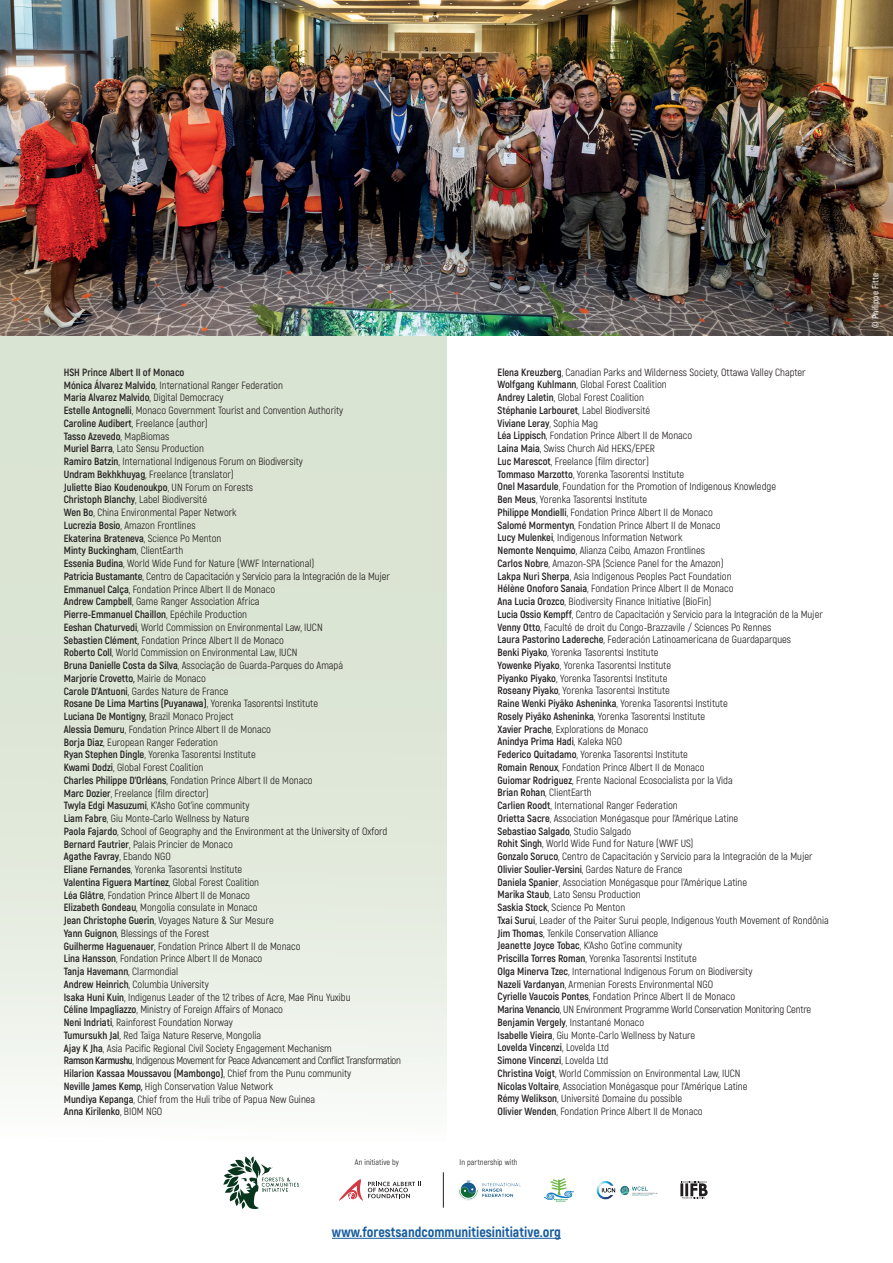
<style>
.page{position:relative;width:893px;height:1263px;background:#fff}
.page>*{position:absolute;margin:0;border:0;box-sizing:border-box;transform-origin:0 0}
.t1{font:800 14.25px "Akrobat";color:#175d9e}
.t2{font:10.5px/12.8px "Akrobat";color:#231f20}
.t3{font:600 9px "Akrobat";letter-spacing:.025em;color:#fff}
.t4{font:8.1px "Akrobat";letter-spacing:.01em;color:#231f20}
.s1{font-weight:700}
.s2{font-weight:600}
</style>
<div class="page">
<div style="left:0;top:336px;width:446px;height:806px;background:linear-gradient(to bottom,#d3dfca,#f1f5ef)"></div>
<img style="left:0;top:0;width:893px;height:336px">
<svg style="left:339px;top:1179px;width:82px;height:22px"></svg>
<hr style="left:443px;top:1172px;width:1px;height:36px;background:#231f20">
<svg style="left:544px;top:1178px;width:30px;height:24px"></svg>
<svg style="left:680px;top:1181px;width:28px;height:18px"></svg>
<img style="left:458px;top:1180px;width:63px;height:21px">
<img style="left:597px;top:1181px;width:61px;height:18px">
<svg style="left:223px;top:1156px;width:76px;height:53px"></svg>
<hr style="left:332px;top:1238px;width:229px;height:1px;background:#175d9e">
<p class="t2" style="left:64px;top:366px;width:339px"><span class="s1">HSH Prince Albert II of Monaco<br>Mónica Álvarez Malvido</span>, International Ranger Federation<br><span class="s1">Maria Alvarez Malvido</span>, Digital Democracy<br><span class="s1">Estelle Antognelli</span>, Monaco Government Tourist and Convention Authority<br><span class="s1">Caroline Audibert</span>, Freelance (author)<br><span class="s1">Tasso Azevedo</span>, MapBiomas<br><span class="s1">Muriel Barra</span>, Lato Sensu Production<br><span class="s1">Ramiro Batzin</span>, International Indigenous Forum on Biodiversity<br><span class="s1">Undram Bekhkhuyag</span>, Freelance (translator)<br><span class="s1">Juliette Biao Koudenoukpo</span>, UN Forum on Forests<br><span class="s1">Christoph Blanchy</span>, Label Biodiversité<br><span class="s1">Wen Bo</span>, China Environmental Paper Network<br><span class="s1">Lucrezia Bosio</span>, Amazon Frontlines<br><span class="s1">Ekaterina Brateneva</span>, Science Po Menton<br><span class="s1">Minty Buckingham</span>, ClientEarth<br><span class="s1">Essenia Budina</span>, World Wide Fund for Nature (WWF International)<br><span class="s1">Patricia Bustamante</span>, Centro de Capacitación y Servicio para la Integración de la Mujer <span class="s1">Emmanuel Calça</span>, Fondation Prince Albert II de Monaco<br><span class="s1">Andrew Campbell</span>, Game Ranger Association Africa<br><span class="s1">Pierre-Emmanuel Chaillon</span>, Epéchile Production<br><span class="s1">Eeshan Chaturvedi</span>, World Commission on Environmental Law, IUCN<br><span class="s1">Sebastien Clément</span><span class="s2">,</span> Fondation Prince Albert II de Monaco<br><span class="s1">Roberto Coll</span>, World Commission on Environmental Law, IUCN<br><span class="s1">Bruna Danielle Costa da Silva</span>, Associação de Guarda-Parques do Amapá<br><span class="s1">Marjorie Crovetto,</span> Mairie de Monaco<br><span class="s1">Carole D’Antuoni</span>, Gardes Nature de France<br><span class="s1">Rosane De Lima Martins (Puyanawa)</span>, Yorenka Tasorentsi Institute<br><span class="s1">Luciana De Montigny,</span> Brazil Monaco Project<br><span class="s1">Alessia Demuru</span>, Fondation Prince Albert II de Monaco<br><span class="s1">Borja Diaz</span>, European Ranger Federation<br><span class="s1">Ryan Stephen Dingle</span>, Yorenka Tasorentsi Institute<br><span class="s1">Kwami Dodzi</span>, Global Forest Coalition<br><span class="s1">Charles Philippe D’Orléans</span>, Fondation Prince Albert II de Monaco<br><span class="s1">Marc Dozier</span>, Freelance (film director)<br><span class="s1">Twyla Edgi Masuzumi</span>, K’Asho Got’ine community<br><span class="s1">Liam Fabre</span>, Giu Monte-Carlo Wellness by Nature<br><span class="s1">Paola Fajardo</span>, School of Geography and the Environment at the University of Oxford <span class="s1">Bernard Fautrier</span>, Palais Princier de Monaco<br><span class="s1">Agathe Favray</span>, Ebando NGO<br><span class="s1">Eliane Fernandes</span>, Yorenka Tasorentsi Institute<br><span class="s1">Valentina Figuera Martínez</span>, Global Forest Coalition<br><span class="s1">Léa Glâtre</span>, Fondation Prince Albert II de Monaco<br><span class="s1">Elizabeth Gondeau</span>, Mongolia consulate in Monaco<br><span class="s1">Jean Christophe Guerin</span>, Voyages Nature &amp; Sur Mesure<br><span class="s1">Yann Guignon</span>, Blessings of the Forest<br><span class="s1">Guilherme Haguenauer</span>, Fondation Prince Albert II de Monaco<br><span class="s1">Lina Hansson</span>, Fondation Prince Albert II de Monaco<br><span class="s1">Tanja Havemann</span>, Clarmondial<br><span class="s1">Andrew Heinrich</span>, Columbia University<br><span class="s1">Isaka Huni Kuin</span>, Indigenus Leader of the 12 tribes of Acre, Mae Pinu Yuxibu<br><span class="s1">Céline Impagliazzo</span>, Ministry of Foreign Affairs of Monaco<br><span class="s1">Neni Indriati</span>, Rainforest Foundation Norway<br><span class="s1">Tumursukh Jal</span>, Red Taïga Nature Reserve, Mongolia<br><span class="s1">Ajay K Jha</span>, Asia Pacific Regional Civil Society Engagement Mechanism<br><span class="s1">Ramson Karmushu</span>, Indigenous Movement for Peace Advancement and Conflict Transformation <span class="s1">Hilarion Kassaa Moussavou (Mambongo)</span>, Chief from the Punu community<br><span class="s1">Neville James Kemp,</span> High Conservation Value Network<br><span class="s1">Mundiya Kepanga</span>, Chief from the Huli tribe of Papua New Guinea<br><span class="s1">Anna Kirilenko</span>, BIOM NGO</p>
<p class="t2" style="left:497px;top:366px;width:333px"><span class="s1">Elena Kreuzberg</span>, Canadian Parks and Wilderness Society, Ottawa Valley Chapter <span class="s1">Wolfgang Kuhlmann</span>, Global Forest Coalition<br><span class="s1">Andrey Laletin</span>, Global Forest Coalition<br><span class="s1">Stéphanie Larbouret</span>, Label Biodiversité<br><span class="s1">Viviane Leray</span>, Sophia Mag<br><span class="s1">Léa Lippisch</span>, Fondation Prince Albert II de Monaco<br><span class="s1">Laina Maia</span>, Swiss Church Aid HEKS/EPER<br><span class="s1">Luc Marescot</span>, Freelance (film director)<br><span class="s1">Tommaso Marzotto</span>, Yorenka Tasorentsi Institute<br><span class="s1">Onel Masardule</span>, Foundation for the Promotion of Indigenous Knowledge<br><span class="s1">Ben Meus</span>, Yorenka Tasorentsi Institute<br><span class="s1">Philippe Mondielli</span>, Fondation Prince Albert II de Monaco<br><span class="s1">Salomé Mormentyn</span>, Fondation Prince Albert II de Monaco<br><span class="s1">Lucy Mulenkei</span>, Indigenous Information Network<br><span class="s1">Nemonte Nenquimo</span>, Alianza Ceibo, Amazon Frontlines<br><span class="s1">Carlos Nobre</span>, Amazon-SPA (Science Panel for the Amazon)<br><span class="s1">Lakpa Nuri Sherpa</span>, Asia Indigenous Peoples Pact Foundation<br><span class="s1">Hélène Onoforo Sanaia</span>, Fondation Prince Albert II de Monaco<br><span class="s1">Ana Lucia Orozco</span>, Biodiversity Finance Initiative (BioFin)<br><span class="s1">Lucia Ossio Kempff</span>, Centro de Capacitación y Servicio para la Integración de la Mujer <span class="s1">Venny Otto</span>, Faculté de droit du Congo-Brazzavile / Sciences Po Rennes<br><span class="s1">Laura Pastorino Ladereche</span>, Federación Latinoamericana de Guardaparques<br><span class="s1">Benki Piyako</span>, Yorenka Tasorentsi Institute<br><span class="s1">Yowenke Piyako</span>, Yorenka Tasorentsi Institute<br><span class="s1">Piyanko Piyako</span>, Yorenka Tasorentsi Institute<br><span class="s1">Roseany Piyako</span>, Yorenka Tasorentsi Institute<br><span class="s1">Raine Wenki Piyãko Asheninka</span>, Yorenka Tasorentsi Institute<br><span class="s1">Rosely Piyãko Asheninka</span>, Yorenka Tasorentsi Institute<br><span class="s1">Xavier Prache</span>, Explorations de Monaco<br><span class="s1">Anindya Prima Hadi</span>, Kaleka NGO<br><span class="s1">Federico Quitadamo</span>, Yorenka Tasorentsi Institute<br><span class="s1">Romain Renoux</span>, Fondation Prince Albert II de Monaco<br><span class="s1">Guiomar Rodriguez</span>, Frente Nacional Ecosocialista por la Vida<br><span class="s1">Brian Rohan</span>, ClientEarth<br><span class="s1">Carlien Roodt</span>, International Ranger Federation<br><span class="s1">Orietta Sacre</span>, Association Monégasque pour l’Amérique Latine<br><span class="s1">Sebastiao Salgado</span>, Studio Salgado<br><span class="s1">Rohit Singh</span>, World Wide Fund for Nature (WWF US)<br><span class="s1">Gonzalo Soruco</span>, Centro de Capacitación y Servicio para la Integración de la Mujer <span class="s1">Olivier Soulier-Versini</span>, Gardes Nature de France<br><span class="s1">Daniela Spanier</span>, Association Monégasque pour l’Amérique Latine<br><span class="s1">Marika Staub</span>, Lato Sensu Production<br><span class="s1">Saskia Stock</span>, Science Po Menton<br><span class="s1">Txai Surui</span>, Leader of the Paiter Surui people, Indigenous Youth Movement of Rondônia <span class="s1">Jim Thomas</span>, Tenkile Conservation Alliance<br><span class="s1">Jeanette Joyce Tobac</span>, K’Asho Got’ine community<br><span class="s1">Priscilla Torres Roman</span>, Yorenka Tasorentsi Institute<br><span class="s1">Olga Minerva Tzec</span>, International Indigenous Forum on Biodiversity<br><span class="s1">Nazeli Vardanyan</span>, Armenian Forests Environmental NGO<br><span class="s1">Cyrielle Vaucois Pontes</span>, Fondation Prince Albert II de Monaco<br><span class="s1">Marina Venancio</span>, UN Environment Programme World Conservation Monitoring Centre <span class="s1">Benjamin Vergely</span>, Instantané Monaco<br><span class="s1">Isabelle Vieira</span>, Giu Monte-Carlo Wellness by Nature<br><span class="s1">Lovelda Vincenzi</span>, Lovelda Ltd<br><span class="s1">Simone Vincenzi</span>, Lovelda Ltd<br><span class="s1">Christina Voigt</span>, World Commission on Environmental Law, IUCN<br><span class="s1">Nicolas Voltaire</span>, Association Monégasque pour l’Amérique Latine<br><span class="s1">Rémy Welikson</span>, Université Domaine du possible<br><span class="s1">Olivier Wenden</span>, Fondation Prince Albert II de Monaco</p>
<p class="t4" style="left:355px;top:1157px;width:46px">An initiative by</p>
<p class="t4" style="left:460px;top:1157px;width:59px">In partnership with</p>
<h1 class="t1" style="left:332px;top:1223px;width:230px">www.forestsandcommunitiesinitiative.org</h1>
<p class="t3" style="left:870px;top:328px;width:57px;rotate:-90deg">© Philippe Fitte</p>
</div>
